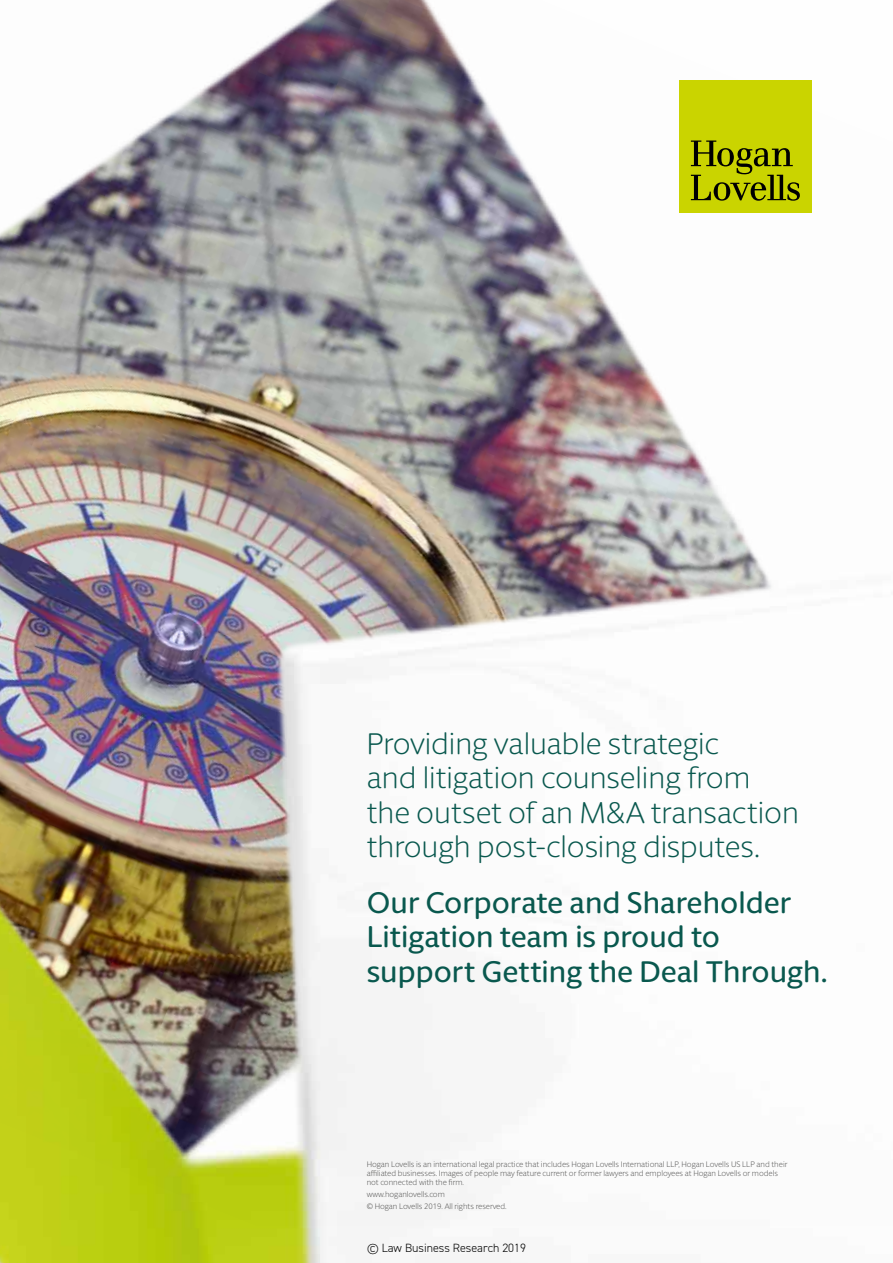
<style>
.page{position:relative;width:893px;height:1263px;background:#fff}
.page>*{position:absolute;margin:0;border:0;box-sizing:border-box;transform-origin:0 0}
.t1{font:300 30px/34.5px "Berlingske Sans Round";color:#09584e}
.t2{font:500 30px/34.5px "Berlingske Sans Round";color:#09584e}
.t3{font:300 12px "DIN2014";color:#000}
.t4{font:300 7.95px/9.3px "Berlingske Sans Round";color:#575756}
</style>
<div class="page">
<img style="left:0;top:0;width:812px;height:1263px">
<div style="left:679px;top:81px;width:132px;height:132px;background:#cad400"></div>
<svg style="left:691px;top:141px;width:109px;height:60px"></svg>
<h1 class="t1" style="left:367px;top:725px;width:434px">Providing valuable strategic<br>and litigation counseling from the outset of an M&amp;A transaction through post-closing disputes.</h1>
<h1 class="t2" style="left:367px;top:884px;width:462px">Our Corporate and Shareholder<br>Litigation team is proud to support Getting the Deal Through.</h1>
<p class="t4" style="left:367px;top:1159px;width:422px">Hogan Lovells is an international legal practice that includes Hogan Lovells International LLP, Hogan Lovells US LLP and their affiliated businesses. Images of people may feature current or former lawyers and employees at Hogan Lovells or models not connected with the firm.</p>
<p class="t4" style="left:367px;top:1188px;width:141px;line-height:12px">www.hoganlovells.com<br>© Hogan Lovells 2019. All rights reserved.</p>
<h2 class="t3" style="left:367px;top:1240px;width:160px">© Law Business Research 2019</h2>
</div>
